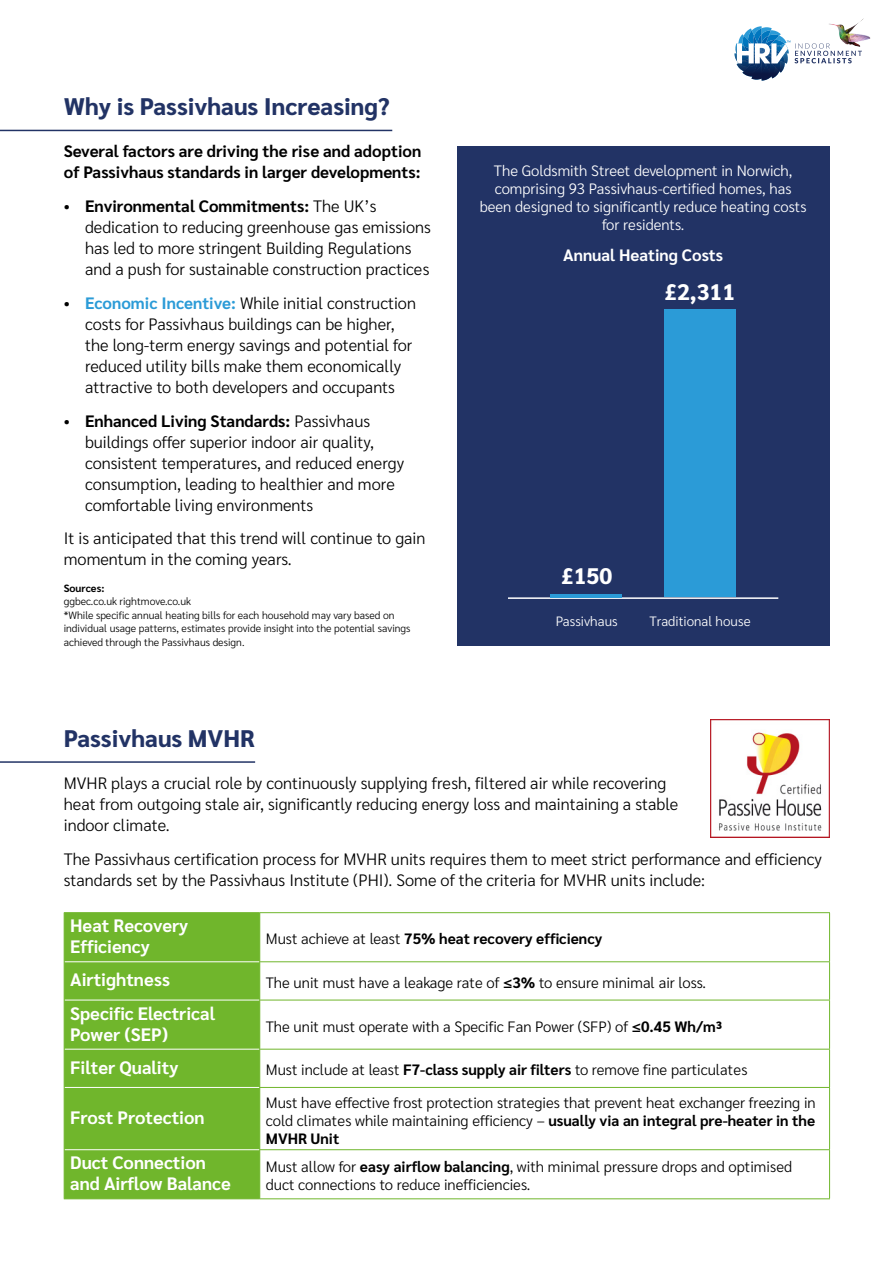
<style>
.page{position:relative;width:893px;height:1263px;background:#fff}
.page>*{position:absolute;margin:0;border:0;box-sizing:border-box;transform-origin:0 0}
.t1{font:800 24px "Sarabun";color:#223365}
.t2{font:800 22.5px "Sarabun";color:#fff}
.t3{font:700 18px/21px "Sarabun";color:#fff}
.t4{font:300 16.5px/21px "Sarabun";color:#000}
.t5{font:700 16.5px/21px "Sarabun";color:#000}
.t6{font:700 16.5px "Sarabun";color:#fff}
.t7{font:300 15px/18px "Sarabun";color:#000;text-align:justify}
.t8{font:300 15px/18px "Sarabun";color:#fff;text-align:center}
.t9{font:700 15px "Sarabun";color:#000}
.t10{font:300 13.5px "Sarabun";color:#fff}
.t11{font:300 10.5px/13.5px "Sarabun";color:#000}
.t12{font:700 10.5px "Sarabun";color:#000}
.s1{font-weight:700}
.s2{font-weight:700;color:#2b9bd7}
.s3{font-weight:300}
</style>
<div class="page">
<img style="left:829px;top:18px;width:42px;height:23px">
<img style="left:734px;top:26px;width:128px;height:55px">
<hr style="left:0;top:130px;width:392px;height:1px;background:#223365">
<div style="left:457px;top:146px;width:372px;height:499px;background:#223365"></div>
<hr style="left:508px;top:597px;width:270px;height:2px;background:#fff">
<div style="left:664px;top:309px;width:72px;height:288px;background:#2b9bd7"></div>
<hr style="left:551px;top:594px;width:71px;height:3px;background:#2b9bd7">
<hr style="left:0;top:761px;width:255px;height:2px;background:#223365">
<div style="left:65px;top:913px;width:194px;height:285px;background:#70b62c"></div>
<hr style="left:65px;top:961px;width:194px;height:1px;background:#fff">
<hr style="left:65px;top:1000px;width:194px;height:1px;background:#fff">
<hr style="left:65px;top:1049px;width:194px;height:1px;background:#fff">
<hr style="left:65px;top:1087px;width:194px;height:1px;background:#fff">
<hr style="left:65px;top:1149px;width:194px;height:1px;background:#fff">
<hr style="left:64px;top:912px;width:196px;height:1px;background:#70b62c">
<hr style="left:64px;top:913px;width:1px;height:49px;background:#70b62c">
<hr style="left:260px;top:912px;width:570px;height:1px;background:#70b62c">
<hr style="left:259px;top:913px;width:1px;height:48px;background:#70b62c">
<hr style="left:829px;top:913px;width:1px;height:48px;background:#70b62c">
<hr style="left:64px;top:962px;width:1px;height:38px;background:#70b62c">
<hr style="left:259px;top:962px;width:1px;height:38px;background:#70b62c">
<hr style="left:829px;top:962px;width:1px;height:38px;background:#70b62c">
<hr style="left:64px;top:1000px;width:1px;height:49px;background:#70b62c">
<hr style="left:259px;top:1000px;width:1px;height:49px;background:#70b62c">
<hr style="left:829px;top:1000px;width:1px;height:49px;background:#70b62c">
<hr style="left:64px;top:1049px;width:1px;height:38px;background:#70b62c">
<hr style="left:259px;top:1049px;width:1px;height:38px;background:#70b62c">
<hr style="left:829px;top:1049px;width:1px;height:38px;background:#70b62c">
<hr style="left:64px;top:1087px;width:1px;height:63px;background:#70b62c">
<hr style="left:259px;top:1088px;width:1px;height:61px;background:#70b62c">
<hr style="left:829px;top:1088px;width:1px;height:61px;background:#70b62c">
<hr style="left:64px;top:1150px;width:1px;height:48px;background:#70b62c">
<hr style="left:259px;top:1150px;width:1px;height:48px;background:#70b62c">
<hr style="left:829px;top:1150px;width:1px;height:48px;background:#70b62c">
<hr style="left:64px;top:1198px;width:196px;height:1px;background:#70b62c">
<hr style="left:260px;top:1198px;width:570px;height:1px;background:#70b62c">
<hr style="left:259px;top:961px;width:571px;height:1px;background:#70b62c">
<hr style="left:259px;top:1000px;width:571px;height:1px;background:#70b62c">
<hr style="left:259px;top:1049px;width:571px;height:1px;background:#70b62c">
<hr style="left:259px;top:1087px;width:571px;height:1px;background:#70b62c">
<hr style="left:259px;top:1149px;width:571px;height:1px;background:#70b62c">
<img style="left:711px;top:719px;width:118px;height:119px">
<h1 class="t1" style="left:64px;top:93px;width:327px">Why is Passivhaus Increasing?</h1>
<p class="t5" style="left:64px;top:141px;width:359px">Several factors are driving the rise and adoption of Passivhaus standards in larger developments:</p>
<p class="t4" style="left:85px;top:196px;width:347px;text-indent:-21px">• <span class="s1">Environmental Commitments:</span> The UK’s dedication to reducing greenhouse gas emissions has led to more stringent Building Regulations and a push for sustainable construction practices</p>
<p class="t4" style="left:85px;top:293px;width:332px;text-indent:-21px">• <span class="s2">Economic Incentive:</span> While initial construction costs for Passivhaus buildings can be higher, the long-term energy savings and potential for reduced utility bills make them economically attractive to both developers and occupants</p>
<p class="t4" style="left:85px;top:410px;width:321px;text-indent:-21px">• <span class="s1">Enhanced Living Standards:</span> Passivhaus buildings offer superior indoor air quality, consistent temperatures, and reduced energy consumption, leading to healthier and more comfortable living environments</p>
<p class="t4" style="left:64px;top:528px;width:363px">It is anticipated that this trend will continue to gain momentum in the coming years.</p>
<p class="t12" style="left:64px;top:582px;width:42px">Sources:</p>
<p class="t11" style="left:64px;top:595px;width:348px">ggbec.co.uk rightmove.co.uk<br>*While specific annual heating bills for each household may vary based on individual usage patterns, estimates provide insight into the potential savings achieved through the Passivhaus design.</p>
<p class="t8" style="left:480px;top:162px;width:328px">The Goldsmith Street development in Norwich, comprising 93 Passivhaus-certified homes, has been designed to significantly reduce heating costs for residents.</p>
<p class="t6" style="left:563px;top:246px;width:162px">Annual Heating Costs</p>
<h2 class="t2" style="left:665px;top:279px;width:72px">£2,311</h2>
<h2 class="t2" style="left:561px;top:563px;width:52px">£150</h2>
<p class="t10" style="left:556px;top:614px;width:63px">Passivhaus</p>
<p class="t10" style="left:649px;top:614px;width:103px">Traditional house</p>
<h1 class="t1" style="left:64px;top:724px;width:192px">Passivhaus MVHR</h1>
<p class="t4" style="left:64px;top:773px;width:616px">MVHR plays a crucial role by continuously supplying fresh, filtered air while recovering heat from outgoing stale air, significantly reducing energy loss and maintaining a stable indoor climate.</p>
<p class="t4" style="left:64px;top:848px;width:760px">The Passivhaus certification process for MVHR units requires them to meet strict performance and efficiency standards set by the Passivhaus Institute (PHI). Some of the criteria for MVHR units include:</p>
<p class="t3" style="left:70px;top:915px;width:120px">Heat Recovery<br>Efficiency</p>
<p class="t9" style="left:266px;top:930px;width:338px"><span class="s3">Must achieve at least</span> 75% heat recovery efficiency</p>
<p class="t3" style="left:70px;top:970px;width:101px">Airtightness</p>
<p class="t7" style="left:266px;top:974px;width:442px">The unit must have a leakage rate of <span class="s1">≤3%</span> to ensure minimal air loss.</p>
<p class="t3" style="left:70px;top:1003px;width:146px">Specific Electrical<br>Power (SEP)</p>
<p class="t7" style="left:266px;top:1017px;width:458px">The unit must operate with a Specific Fan Power (SFP) of <span class="s1">≤0.45 Wh/m³</span></p>
<p class="t3" style="left:70px;top:1057px;width:110px">Filter Quality</p>
<p class="t7" style="left:266px;top:1061px;width:483px">Must include at least <span class="s1">F7-class supply air filters</span> to remove fine particulates</p>
<p class="t3" style="left:70px;top:1107px;width:136px">Frost Protection</p>
<p class="t7" style="left:266px;top:1093px;width:552px">Must have effective frost protection strategies that prevent heat exchanger freezing in cold climates while maintaining efficiency – <span class="s1">usually via an integral pre-heater in the MVHR Unit</span></p>
<p class="t3" style="left:70px;top:1152px;width:162px">Duct Connection and Airflow Balance</p>
<p class="t7" style="left:266px;top:1158px;width:528px">Must allow for <span class="s1">easy airflow balancing</span>, with minimal pressure drops and optimised duct connections to reduce inefficiencies.</p>
</div>
